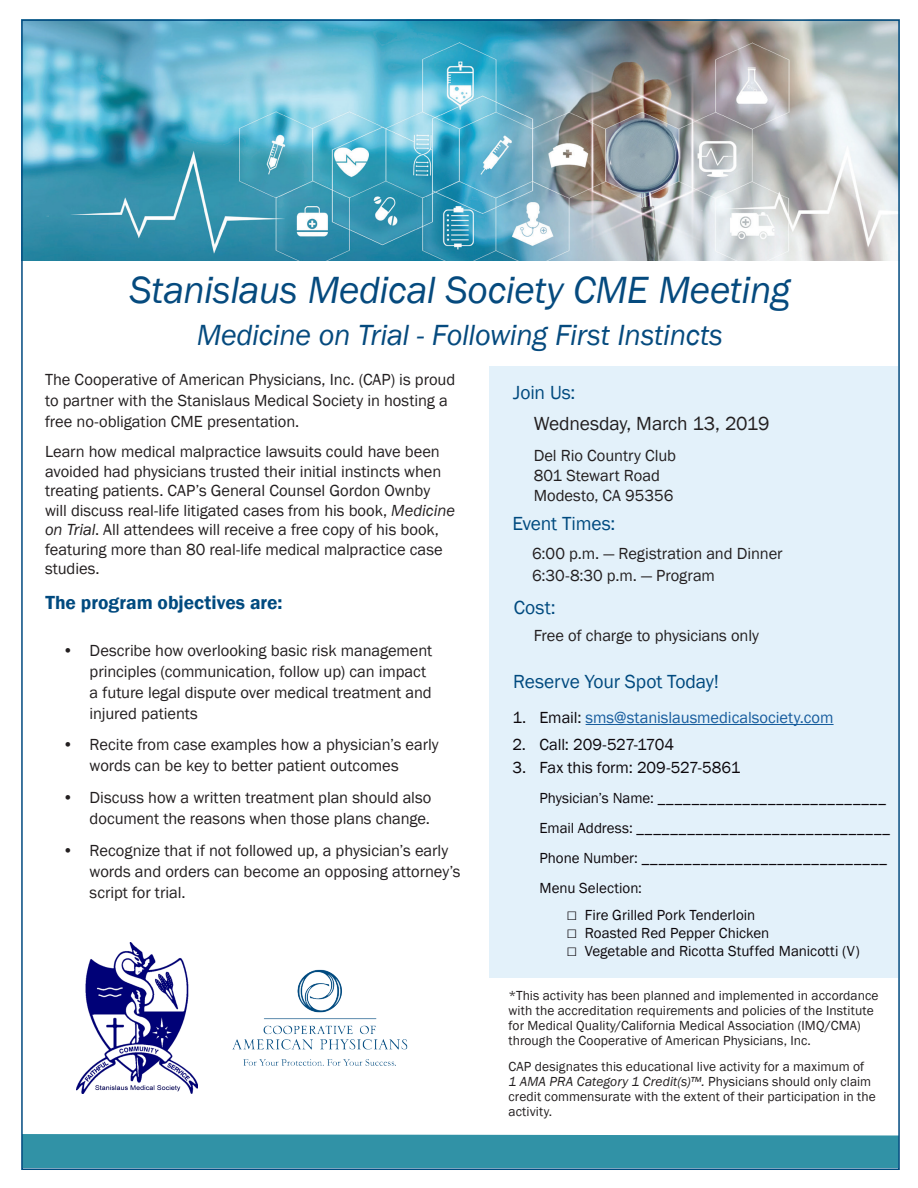
<style>
.page{position:relative;width:918px;height:1188px;background:#fff}
.page>*{position:absolute;margin:0;border:0;box-sizing:border-box;transform-origin:0 0}
.CAP_bold_head{font:italic 39px "Franklin Gothic";letter-spacing:-.01em;color:#054a7e}
.CAP_bold_head-2{font:italic 30px "Franklin Gothic";letter-spacing:-.01em;color:#054a7e}
.CAP_bold_head-3{font:19.5px "Franklin Gothic";letter-spacing:-.01em;color:#004a7f}
.Paragraph_Style_1{font:600 19.5px "Franklin Gothic";color:#004a7f}
.t1{font:19.5px "Franklin Gothic";letter-spacing:-.01em;color:#231f20}
.Paragraph_Style_1-2{font:16.5px/21px "Franklin Gothic";letter-spacing:-.005em;color:#231f20}
.t2{font:16.5px "Franklin Gothic";letter-spacing:-.01em;color:#0c070b}
.t3{font:16.5px "Franklin Gothic";letter-spacing:-.005em;color:#175d9e}
.t4{font:15px/30px "Franklin Gothic";color:#0c070b}
.Paragraph_Style_1-3{font:13.5px/15px "Franklin Gothic";letter-spacing:.005em;color:#231f20}
.s1{font-style:italic}
.s2{color:#0c070b}
.s3{font-size:18px}
</style>
<div class="page">
<div style="left:24px;top:1134px;width:873px;height:33px;background:#3192a6"></div>
<img style="left:24px;top:22px;width:873px;height:238px">
<img style="left:77px;top:943px;width:120px;height:150px">
<div style="left:489px;top:366px;width:408px;height:611px;background:#e3f1fa"></div>
<hr style="left:586px;top:724px;width:248px;height:1px;background:#175d9e">
<img style="left:232px;top:969px;width:176px;height:97px">
<p class="CAP_bold_head" style="left:130px;top:265px;width:662px">Stanislaus Medical Society CME Meeting</p>
<p class="CAP_bold_head-2" style="left:197px;top:316px;width:528px">Medicine on Trial - Following First Instincts</p>
<p class="Paragraph_Style_1-2" style="left:45px;top:370px;width:412px">The Cooperative of American Physicians, Inc. (CAP) is proud to partner with the Stanislaus Medical Society in hosting a free no-obligation CME presentation.</p>
<p class="Paragraph_Style_1-2" style="left:45px;top:443px;width:411px;line-height:19.5px">Learn how medical malpractice lawsuits could have been avoided had physicians trusted their initial instincts when treating patients. CAP’s General Counsel Gordon Ownby will discuss real-life litigated cases from his book, <span class="s1">Medicine on Trial</span>. All attendees will receive a free copy of his book, featuring more than 80 real-life medical malpractice case studies.</p>
<p class="Paragraph_Style_1" style="left:46px;top:591px;width:239px">The program objectives are:</p>
<p class="Paragraph_Style_1-2" style="left:90px;top:640px;width:344px;text-indent:-27px">• Describe how overlooking basic risk management principles (communication, follow up) can impact a future legal dispute over medical treatment and injured patients</p>
<p class="Paragraph_Style_1-2" style="left:90px;top:735px;width:351px;text-indent:-27px">• Recite from case examples how a physician’s early words can be key to better patient outcomes</p>
<p class="Paragraph_Style_1-2" style="left:63px;top:788px;width:370px;text-align:right">• Discuss how a written treatment plan should also document the reasons when those plans change.</p>
<p class="Paragraph_Style_1-2" style="left:90px;top:840px;width:372px;text-indent:-27px">• Recognize that if not followed up, a physician’s early words and orders can become an opposing attorney’s script for trial.</p>
<p class="CAP_bold_head-3" style="left:513px;top:380px;width:64px">Join Us:</p>
<p class="t1" style="left:534px;top:412px;width:237px">Wednesday, March 13, 2019</p>
<p class="Paragraph_Style_1-2" style="left:534px;top:445px;width:144px;line-height:20.4px">Del Rio Country Club<br>801 Stewart Road<br>Modesto, CA 95356</p>
<p class="CAP_bold_head-3" style="left:512px;top:511px;width:104px">Event Times:</p>
<p class="Paragraph_Style_1-2" style="left:532px;top:543px;width:252px;line-height:21.8px">6:00 p.m. — Registration and Dinner<br>6:30-8:30 p.m. — Program</p>
<p class="CAP_bold_head-3" style="left:514px;top:596px;width:43px">Cost:</p>
<p class="Paragraph_Style_1-2" style="left:534px;top:625px;width:227px">Free of charge to physicians only</p>
<p class="CAP_bold_head-3" style="left:513px;top:670px;width:207px">Reserve Your Spot Today!</p>
<p class="t3" style="left:512px;top:708px;width:323px"><span class="s2">1. Email:</span> sms@stanislausmedicalsociety.com</p>
<p class="t2" style="left:512px;top:734px;width:163px">2. Call: 209-527-1704</p>
<p class="t2" style="left:512px;top:757px;width:229px">3. Fax this form: 209-527-5861</p>
<p class="t4" style="left:539px;top:783px;width:352px">Physician’s Name: ___________________________ Email Address: ______________________________ Phone Number: _____________________________ Menu Selection:</p>
<p class="t4" style="left:566px;top:900px;width:190px"><span class="s3">□</span> Fire Grilled Pork Tenderloin</p>
<p class="t4" style="left:566px;top:918px;width:204px"><span class="s3">□</span> Roasted Red Pepper Chicken</p>
<p class="t4" style="left:566px;top:936px;width:295px"><span class="s3">□</span> Vegetable and Ricotta Stuffed Manicotti (V)</p>
<p class="Paragraph_Style_1-3" style="left:509px;top:988px;width:371px">*This activity has been planned and implemented in accordance with the accreditation requirements and policies of the Institute for Medical Quality/California Medical Association (IMQ/CMA) through the Cooperative of American Physicians, Inc.</p>
<p class="Paragraph_Style_1-3" style="left:509px;top:1059px;width:369px">CAP designates this educational live activity for a maximum of<br><span class="s1">1 AMA PRA Category 1 Credit(s)™.</span> Physicians should only claim credit commensurate with the extent of their participation in the activity.</p>
</div>
